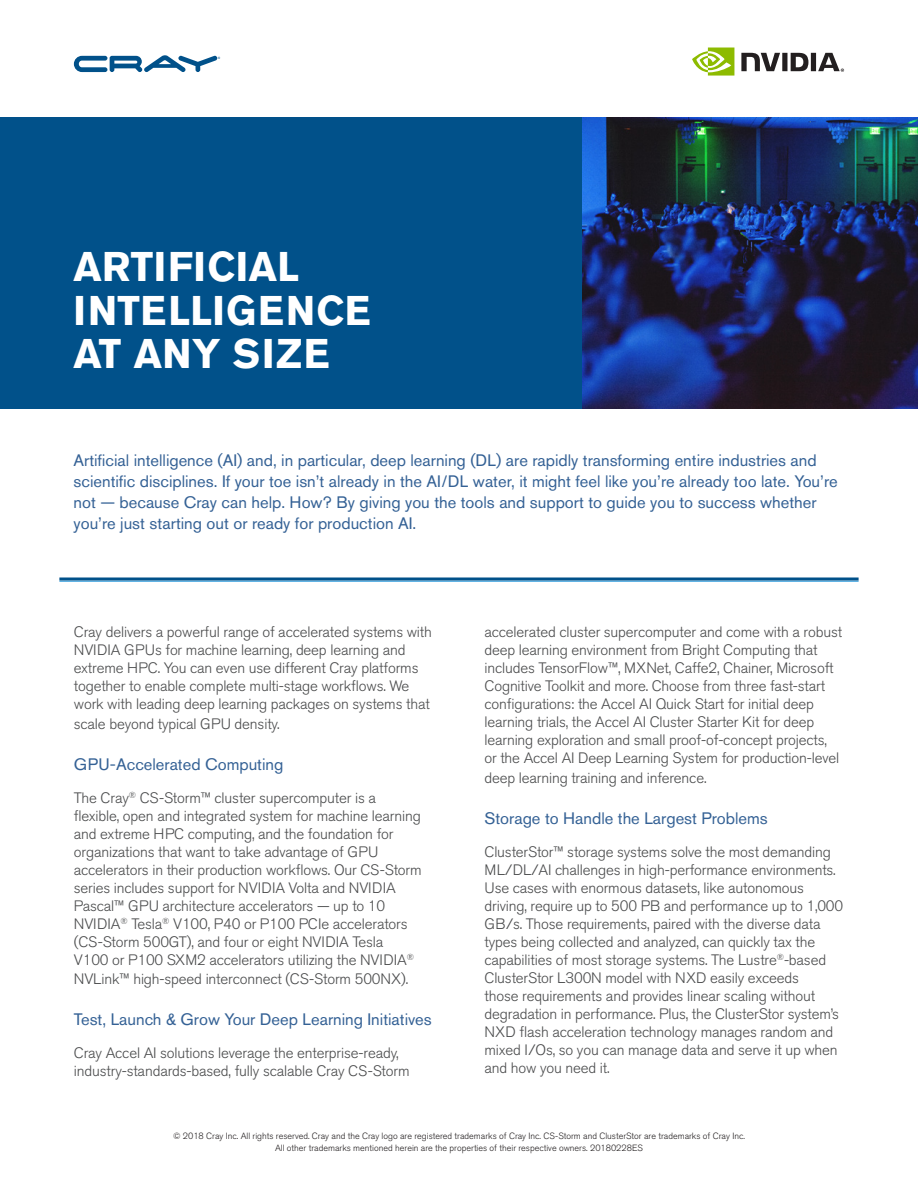
<style>
.page{position:relative;width:918px;height:1188px;background:#fff}
.page>*{position:absolute;margin:0;border:0;box-sizing:border-box;transform-origin:0 0}
.Body_Text{font:700 41.1px/43.5px "Akzidenz Grotesk BE";letter-spacing:.01em;color:#fff}
.Body_Text-2{font:16.5px/21px "Akzidenz Grotesk BE";color:#346195}
.Body_Text-3{font:300 15px/18px "Akzidenz Grotesk BE";letter-spacing:-.01em;color:#494a4b}
.copyright_and_Image{font:300 9px "Akzidenz Grotesk BE";color:#231f20}
</style>
<div class="page">
<img style="left:581px;top:117px;width:337px;height:292px">
<div style="left:0;top:117px;width:581px;height:292px;background:#01518a"></div>
<hr style="left:59px;top:580px;width:800px;height:2px;background:#61b3e4">
<hr style="left:59px;top:578px;width:800px;height:2px;background:#01518a">
<svg style="left:74px;top:55px;width:146px;height:17px"></svg>
<svg style="left:741px;top:53px;width:103px;height:19px"></svg>
<svg style="left:692px;top:48px;width:42px;height:28px"></svg>
<p class="Body_Text" style="left:74px;top:245px;width:299px">ARTIFICIAL<br>INTELLIGENCE<br>AT ANY SIZE</p>
<p class="Body_Text-2" style="left:74px;top:450px;width:766px">Artificial intelligence (AI) and, in particular, deep learning (DL) are rapidly transforming entire industries and scientific disciplines. If your toe isn’t already in the AI/DL water, it might feel like you’re already too late. You’re not — because Cray can help. How? By giving you the tools and support to guide you to success whether you’re just starting out or ready for production AI.</p>
<p class="Body_Text-3" style="left:74px;top:623px;width:360px">Cray delivers a powerful range of accelerated systems with NVIDIA GPUs for machine learning, deep learning and extreme HPC. You can even use different Cray platforms together to enable complete multi-stage workflows. We work with leading deep learning packages on systems that</p>
<p class="Body_Text-3" style="left:74px;top:715px;width:207px">scale beyond typical GPU density.</p>
<p class="Body_Text-2" style="left:74px;top:753px;width:211px">GPU-Accelerated Computing</p>
<p class="Body_Text-3" style="left:74px;top:789px;width:349px">The Cray<sup>®</sup> CS-Storm™ cluster supercomputer is a flexible, open and integrated system for machine learning and extreme HPC computing, and the foundation for organizations that want to take advantage of GPU accelerators in their production workflows. Our CS-Storm series includes support for NVIDIA Volta and NVIDIA Pascal™ GPU architecture accelerators — up to 10<br>NVIDIA<sup>®</sup> Tesla<sup>®</sup> V100, P40 or P100 PCIe accelerators (CS-Storm 500GT), and four or eight NVIDIA Tesla V100 or P100 SXM2 accelerators utilizing the NVIDIA<sup>®</sup></p>
<p class="Body_Text-3" style="left:74px;top:970px;width:336px">NVLink™ high-speed interconnect (CS-Storm 500NX).</p>
<p class="Body_Text-2" style="left:74px;top:1009px;width:359px">Test, Launch &amp; Grow Your Deep Learning Initiatives</p>
<p class="Body_Text-3" style="left:74px;top:1044px;width:337px">Cray Accel AI solutions leverage the enterprise-ready, industry-standards-based, fully scalable Cray CS-Storm</p>
<p class="Body_Text-3" style="left:484px;top:623px;width:359px">accelerated cluster supercomputer and come with a robust deep learning environment from Bright Computing that includes TensorFlow™, MXNet, Caffe2, Chainer, Microsoft Cognitive Toolkit and more. Choose from three fast-start configurations: the Accel AI Quick Start for initial deep learning trials, the Accel AI Cluster Starter Kit for deep learning exploration and small proof-of-concept projects, or the Accel AI Deep Learning System for production-level</p>
<p class="Body_Text-3" style="left:484px;top:769px;width:224px">deep learning training and inference.</p>
<p class="Body_Text-2" style="left:484px;top:807px;width:285px">Storage to Handle the Largest Problems</p>
<p class="Body_Text-3" style="left:485px;top:843px;width:360px">ClusterStor™ storage systems solve the most demanding ML/DL/AI challenges in high-performance environments.<br>Use cases with enormous datasets, like autonomous driving, require up to 500 PB and performance up to 1,000<br>GB/s. Those requirements, paired with the diverse data types being collected and analyzed, can quickly tax the capabilities of most storage systems. The Lustre<sup>®</sup>-based ClusterStor L300N model with NXD easily exceeds<br>those requirements and provides linear scaling without degradation in performance. Plus, the ClusterStor system’s NXD flash acceleration technology manages random and mixed I/Os, so you can manage data and serve it up when and how you need it.</p>
<p class="copyright_and_Image" style="left:173px;top:1131px;width:573px">© 2018 Cray Inc. All rights reserved. Cray and the Cray logo are registered trademarks of Cray Inc. CS-Storm and ClusterStor are trademarks of Cray Inc.</p>
<p class="copyright_and_Image" style="left:275px;top:1143px;width:369px">All other trademarks mentioned herein are the properties of their respective owners. 20180228ES</p>
</div>
